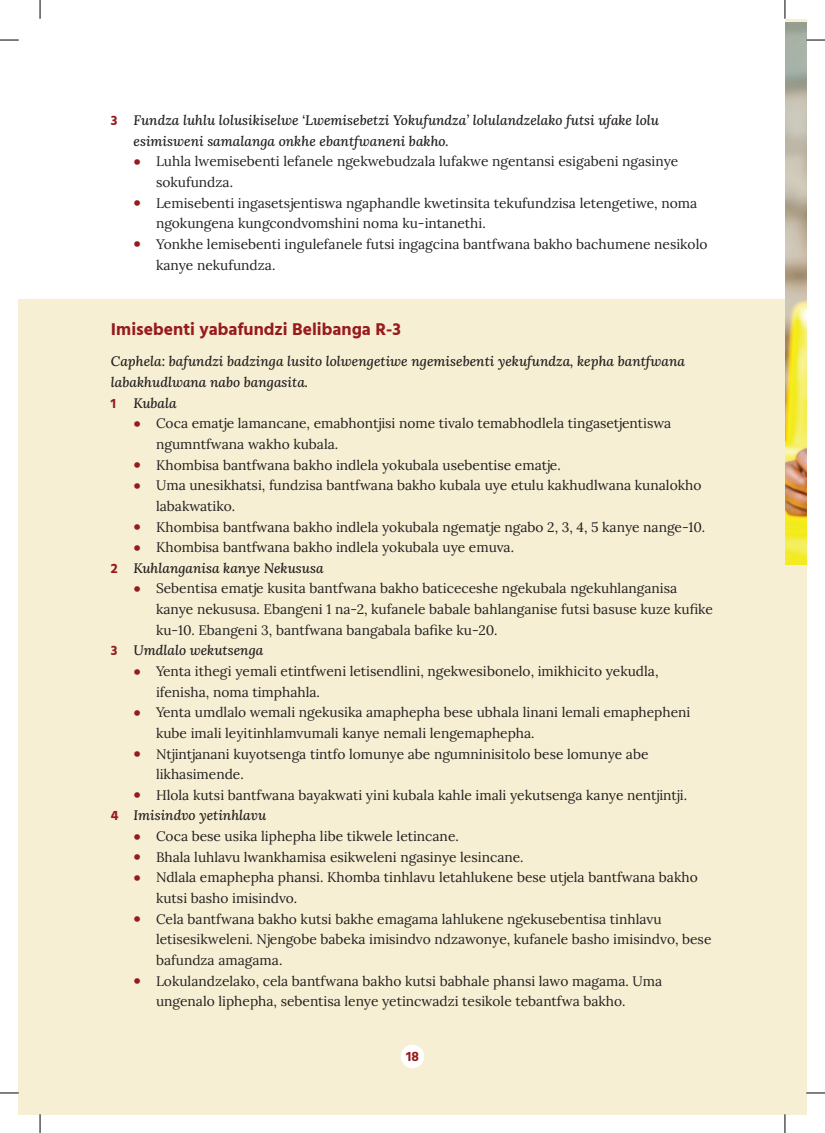
<style>
.page{position:relative;width:825px;height:1133px;background:#fff}
.page>*{position:absolute;margin:0;border:0;box-sizing:border-box;transform-origin:0 0}
.t1{font:700 17.5px "Hind";color:#971a1d}
.t2{font:13.75px/20.6px "Lora";color:#231f20}
.t3{font:italic 500 13.75px/20.6px "Lora";color:#231f20}
.t4{font:700 13.75px "Hind";color:#971a1d}
.s1{font-family:"Hind";font-weight:700;font-style:normal;color:#971a1d}
.s2{font-size:18.75px;color:#971a1d}
.s3{font-family:"Hind";font-weight:700;color:#971a1d}
.s4{font-weight:500;font-style:italic}
</style>
<div class="page">
<div style="left:19px;top:299px;width:765px;height:815px;background:#f6efd3"></div>
<div style="left:784px;top:19px;width:21px;height:1095px;background:#f6efd3"></div>
<img style="left:785px;top:22px;width:20px;height:542px">
<div style="left:400px;top:1044px;width:24px;height:24px;background:#fff;border-radius:50%"></div>
<svg style="left:0;top:39px;width:19px;height:2px"></svg>
<svg style="left:805px;top:39px;width:19px;height:2px"></svg>
<svg style="left:0;top:1092px;width:19px;height:1px"></svg>
<svg style="left:805px;top:1092px;width:19px;height:1px"></svg>
<svg style="left:39px;top:0;width:2px;height:19px"></svg>
<svg style="left:39px;top:1114px;width:2px;height:18px"></svg>
<svg style="left:784px;top:0;width:1px;height:19px"></svg>
<svg style="left:783px;top:1114px;width:2px;height:18px"></svg>
<p class="t3" style="left:133px;top:109px;width:527px;text-indent:-22px"><span class="s1">3</span> Fundza luhlu lolusikiselwe ‘Lwemisebetzi Yokufundza’ lolulandzelako futsi ufake lolu esimisweni samalanga onkhe ebantfwaneni bakho.</p>
<p class="t2" style="left:156px;top:150px;width:523px;text-indent:-22px"><span class="s2">•</span> Luhla lwemisebenti lefanele ngekwebudzala lufakwe ngentansi esigabeni ngasinye sokufundza.</p>
<p class="t2" style="left:156px;top:191px;width:542px;text-indent:-22px"><span class="s2">•</span> Lemisebenti ingasetsjentiswa ngaphandle kwetinsita tekufundzisa letengetiwe, noma ngokungena kungcondvomshini noma ku-intanethi.</p>
<p class="t2" style="left:156px;top:233px;width:552px;text-indent:-22px"><span class="s2">•</span> Yonkhe lemisebenti ingulefanele futsi ingagcina bantfwana bakho bachumene nesikolo kanye nekufundza.</p>
<p class="t1" style="left:111px;top:319px;width:291px">Imisebenti yabafundzi Belibanga R-3</p>
<p class="t3" style="left:111px;top:351px;width:575px">Caphela: bafundzi badzinga lusito lolwengetiwe ngemisebenti yekufundza, kepha bantfwana labakhudlwana nabo bangasita.</p>
<p class="t4" style="left:111px;top:395px;width:7px">1</p>
<p class="t3" style="left:133px;top:392px;width:45px">Kubala</p>
<p class="t2" style="left:156px;top:412px;width:516px;text-indent:-22px"><span class="s2">•</span> Coca ematje lamancane, emabhontjisi nome tivalo temabhodlela tingasetjentiswa ngumntfwana wakho kubala.</p>
<p class="t2" style="left:133px;top:453px;width:428px"><span class="s2">•</span> Khombisa bantfwana bakho indlela yokubala usebentise ematje.</p>
<p class="t2" style="left:156px;top:474px;width:546px;text-indent:-22px"><span class="s2">•</span> Uma unesikhatsi, fundzisa bantfwana bakho kubala uye etulu kakhudlwana kunalokho labakwatiko.</p>
<p class="t2" style="left:133px;top:515px;width:573px"><span class="s2">•</span> Khombisa bantfwana bakho indlela yokubala ngematje ngabo 2, 3, 4, 5 kanye nange-10.</p>
<p class="t2" style="left:111px;top:536px;width:404px;text-indent:23px"><span class="s2">•</span> Khombisa bantfwana bakho indlela yokubala uye emuva.<br><span class="s3">2</span> <span class="s4">Kuhlanganisa kanye Nekususa</span></p>
<p class="t2" style="left:133px;top:577px;width:545px"><span class="s2">•</span> Sebentisa ematje kusita bantfwana bakho baticeceshe ngekubala ngekuhlanganisa</p>
<p class="t2" style="left:156px;top:598px;width:558px">kanye nekususa. Ebangeni 1 na-2, kufanele babale bahlanganise futsi basuse kuze kufike</p>
<p class="t2" style="left:156px;top:618px;width:343px">ku‑10. Ebangeni 3, bantfwana bangabala bafike ku-20.</p>
<p class="t3" style="left:111px;top:639px;width:154px"><span class="s1">3</span> Umdlalo wekutsenga</p>
<p class="t2" style="left:156px;top:660px;width:503px;text-indent:-22px"><span class="s2">•</span> Yenta ithegi yemali etintfweni letisendlini, ngekwesibonelo, imikhicito yekudla, ifenisha, noma timphahla.</p>
<p class="t2" style="left:156px;top:701px;width:535px;text-indent:-22px"><span class="s2">•</span> Yenta umdlalo wemali ngekusika amaphepha bese ubhala linani lemali emaphepheni kube imali leyitinhlamvumali kanye nemali lengemaphepha.</p>
<p class="t2" style="left:156px;top:742px;width:493px;text-indent:-22px"><span class="s2">•</span> Ntjintjanani kuyotsenga tintfo lomunye abe ngumninisitolo bese lomunye abe likhasimende.</p>
<p class="t2" style="left:111px;top:783px;width:577px;text-indent:23px"><span class="s2">•</span> Hlola kutsi bantfwana bayakwati yini kubala kahle imali yekutsenga kanye nentjintji.<br><span class="s3">4</span> <span class="s4">Imisindvo yetinhlavu</span></p>
<p class="t2" style="left:133px;top:825px;width:326px"><span class="s2">•</span> Coca bese usika liphepha libe tikwele letincane.</p>
<p class="t2" style="left:133px;top:845px;width:391px"><span class="s2">•</span> Bhala luhlavu lwankhamisa esikweleni ngasinye lesincane.</p>
<p class="t2" style="left:156px;top:866px;width:543px;text-indent:-22px"><span class="s2">•</span> Ndlala emaphepha phansi. Khomba tinhlavu letahlukene bese utjela bantfwana bakho kutsi basho imisindvo.</p>
<p class="t2" style="left:156px;top:907px;width:556px;text-indent:-22px"><span class="s2">•</span> Cela bantfwana bakho kutsi bakhe emagama lahlukene ngekusebentisa tinhlavu letisesikweleni. Njengobe babeka imisindvo ndzawonye, kufanele basho imisindvo, bese bafundza amagama.</p>
<p class="t2" style="left:156px;top:969px;width:507px;text-indent:-22px"><span class="s2">•</span> Lokulandzelako, cela bantfwana bakho kutsi babhale phansi lawo magama. Uma ungenalo liphepha, sebentisa lenye yetincwadzi tesikole tebantfwa bakho.</p>
<p class="t4" style="left:406px;top:1047px;width:14px">18</p>
</div>
